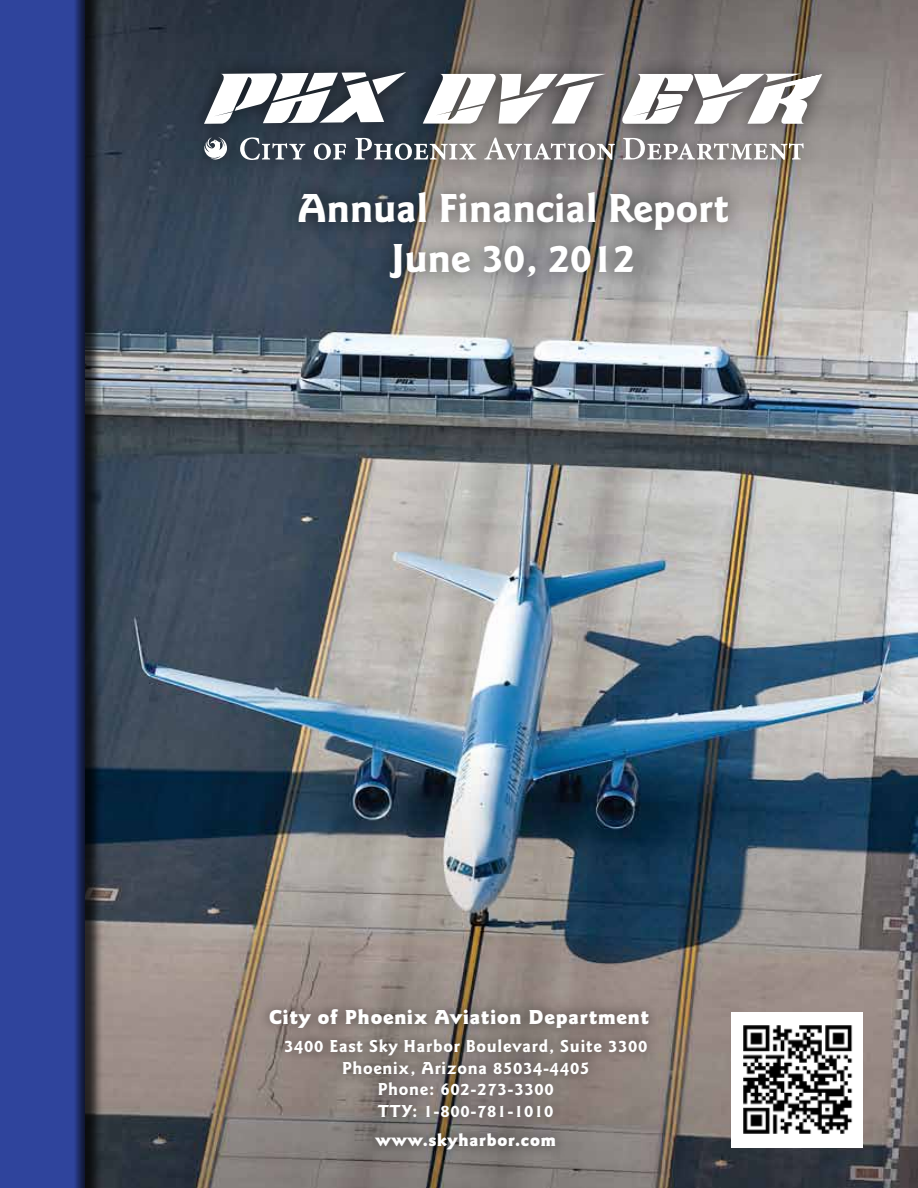
<style>
.page{position:relative;width:918px;height:1188px;background:#fff}
.page>*{position:absolute;margin:0;border:0;box-sizing:border-box;transform-origin:0 0}
.t1{font:700 42px/50.4px "Goudy Sans Std";color:#fff;text-align:center}
.t2{font:900 21px "Goudy Sans Std";letter-spacing:.04em;color:#fff}
.t3{font:700 18px/21.6px "Goudy Sans Std";letter-spacing:.04em;color:#fff;text-align:center}
.t4{font:900 18px "Goudy Sans Std";letter-spacing:.04em;color:#fff}
</style>
<div class="page">
<img style="left:103px;top:0;width:815px;height:1188px">
<div style="left:281px;top:175px;width:465px;height:122px;background:#000;opacity:.55"></div>
<div style="left:257px;top:997px;width:404px;height:164px;background:#000;opacity:.55"></div>
<div style="left:0;top:0;width:103px;height:1188px;background:#000;opacity:.75"></div>
<div style="left:0;top:0;width:86px;height:1188px;background:#2f449c"></div>
<div style="left:187px;top:54px;width:651px;height:124px;background:#000;opacity:.55"></div>
<svg style="left:204px;top:137px;width:24px;height:23px"></svg>
<svg style="left:621px;top:74px;width:201px;height:50px"></svg>
<svg style="left:423px;top:74px;width:183px;height:50px"></svg>
<svg style="left:204px;top:72px;width:202px;height:52px"></svg>
<svg style="left:240px;top:137px;width:65px;height:23px"></svg>
<svg style="left:314px;top:143px;width:32px;height:17px"></svg>
<svg style="left:355px;top:138px;width:121px;height:22px"></svg>
<svg style="left:484px;top:137px;width:131px;height:23px"></svg>
<svg style="left:623px;top:138px;width:181px;height:22px"></svg>
<img style="left:731px;top:1012px;width:131px;height:136px">
<h1 class="t1" style="left:298px;top:183px;width:433px">Annual Financial Report<br>June 30, 2012</h1>
<p class="t2" style="left:269px;top:1005px;width:381px">City of Phoenix Aviation Department</p>
<p class="t3" style="left:284px;top:1035px;width:365px">3400 East Sky Harbor Boulevard, Suite 3300<br>Phoenix, Arizona 85034-4405<br>Phone: 602-273-3300<br>TTY: 1-800-781-1010</p>
<p class="t4" style="left:376px;top:1129px;width:182px">www.skyharbor.com</p>
</div>
